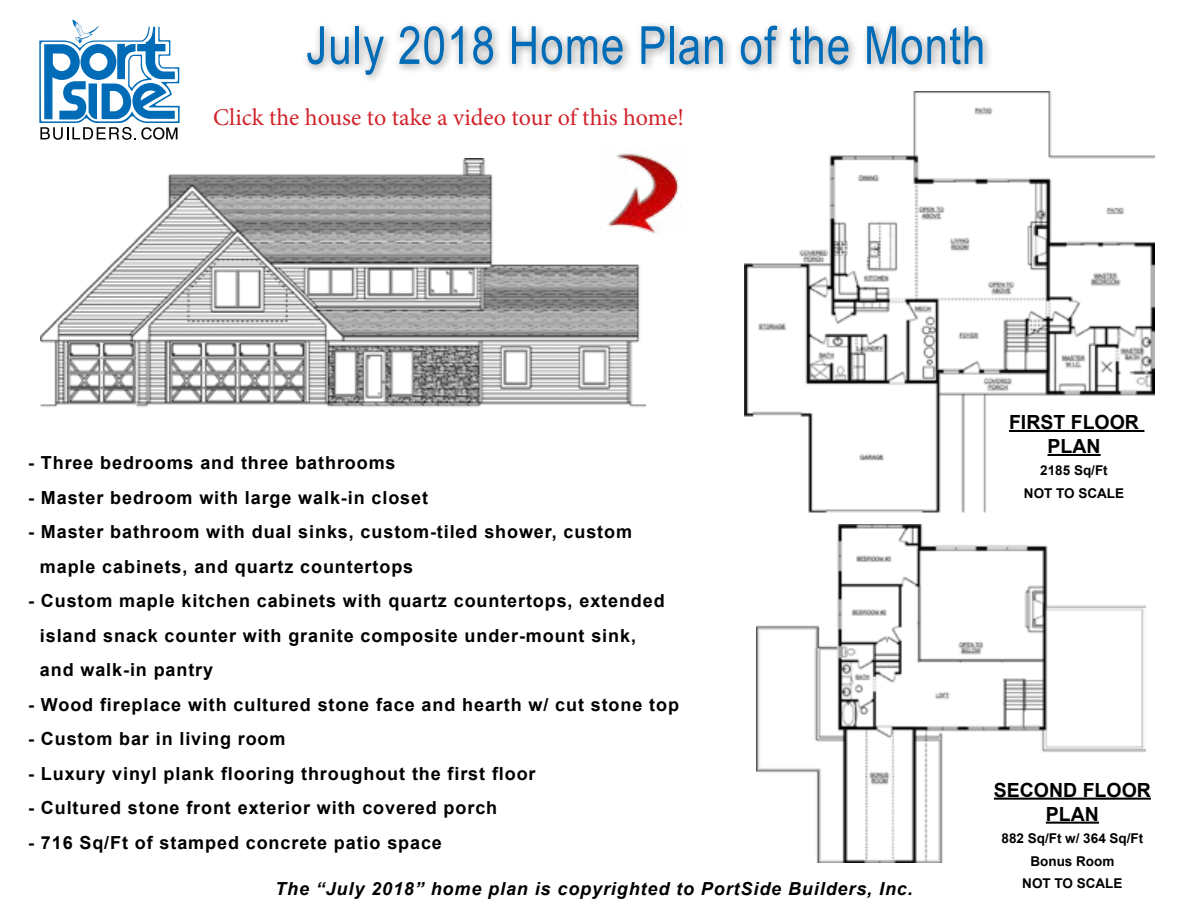
<style>
.page{position:relative;width:1188px;height:918px;background:#fff}
.page>*{position:absolute;margin:0;border:0;box-sizing:border-box;transform-origin:0 0}
.t1{font:52.5px "Arial Narrow";letter-spacing:.02em;color:#006bb6}
.t2{font:24px "Minion Pro";color:#d2232a}
.t3{font:700 19.5px/24px "Arial";color:#000;text-align:center}
.t4{font:700 18px/34.5px "Arial";letter-spacing:.05em;color:#000}
.t5{font:italic 700 18px "Arial";letter-spacing:.05em;color:#000}
.t6{font:700 13.5px/22.5px "Arial";color:#000;text-align:center}
</style>
<div class="page">
<img style="left:744px;top:92px;width:411px;height:421px">
<img style="left:757px;top:524px;width:389px;height:338px">
<div style="left:301px;top:21px;width:692px;height:63px;background:#000;opacity:.4"></div>
<svg style="left:39px;top:20px;width:141px;height:120px"></svg>
<hr style="left:1009px;top:430px;width:135px;height:2px;background:#000">
<hr style="left:1048px;top:454px;width:53px;height:2px;background:#000">
<hr style="left:994px;top:798px;width:157px;height:2px;background:#000">
<hr style="left:1046px;top:822px;width:53px;height:2px;background:#000">
<img style="left:40px;top:159px;width:605px;height:248px">
<img style="left:601px;top:153px;width:78px;height:81px">
<h1 class="t1" style="left:306px;top:7px;width:681px">July 2018 Home Plan of the Month</h1>
<h2 class="t2" style="left:213px;top:102px;width:473px">Click the house to take a video tour of this home!</h2>
<p class="t4" style="left:28px;top:446px;width:369px">- Three bedrooms and three bathrooms</p>
<p class="t4" style="left:28px;top:480px;width:401px">- Master bedroom with large walk-in closet</p>
<p class="t4" style="left:40px;top:515px;width:594px;text-indent:-12px">- Master bathroom with dual sinks, custom-tiled shower, custom maple cabinets, and quartz countertops</p>
<p class="t4" style="left:40px;top:584px;width:626px;text-indent:-12px">- Custom maple kitchen cabinets with quartz countertops, extended island snack counter with granite composite under-mount sink, and walk-in pantry</p>
<p class="t4" style="left:28px;top:687px;width:652px">- Wood fireplace with cultured stone face and hearth w/ cut stone top</p>
<p class="t4" style="left:28px;top:722px;width:259px">- Custom bar in living room</p>
<p class="t4" style="left:28px;top:756px;width:509px">- Luxury vinyl plank flooring throughout the first floor</p>
<p class="t4" style="left:28px;top:791px;width:471px">- Cultured stone front exterior with covered porch</p>
<p class="t4" style="left:28px;top:825px;width:415px">- 716 Sq/Ft of stamped concrete patio space</p>
<p class="t5" style="left:275px;top:879px;width:639px">The “July 2018” home plan is copyrighted to PortSide Builders, Inc.</p>
<p class="t3" style="left:1009px;top:410px;width:132px">FIRST FLOOR<br>PLAN</p>
<p class="t6" style="left:1024px;top:459px;width:102px">2185 Sq/Ft<br>NOT TO SCALE</p>
<p class="t3" style="left:994px;top:778px;width:159px">SECOND FLOOR<br>PLAN</p>
<p class="t6" style="left:1002px;top:827px;width:143px">882 Sq/Ft w/ 364 Sq/Ft<br>Bonus Room<br>NOT TO SCALE</p>
</div>
